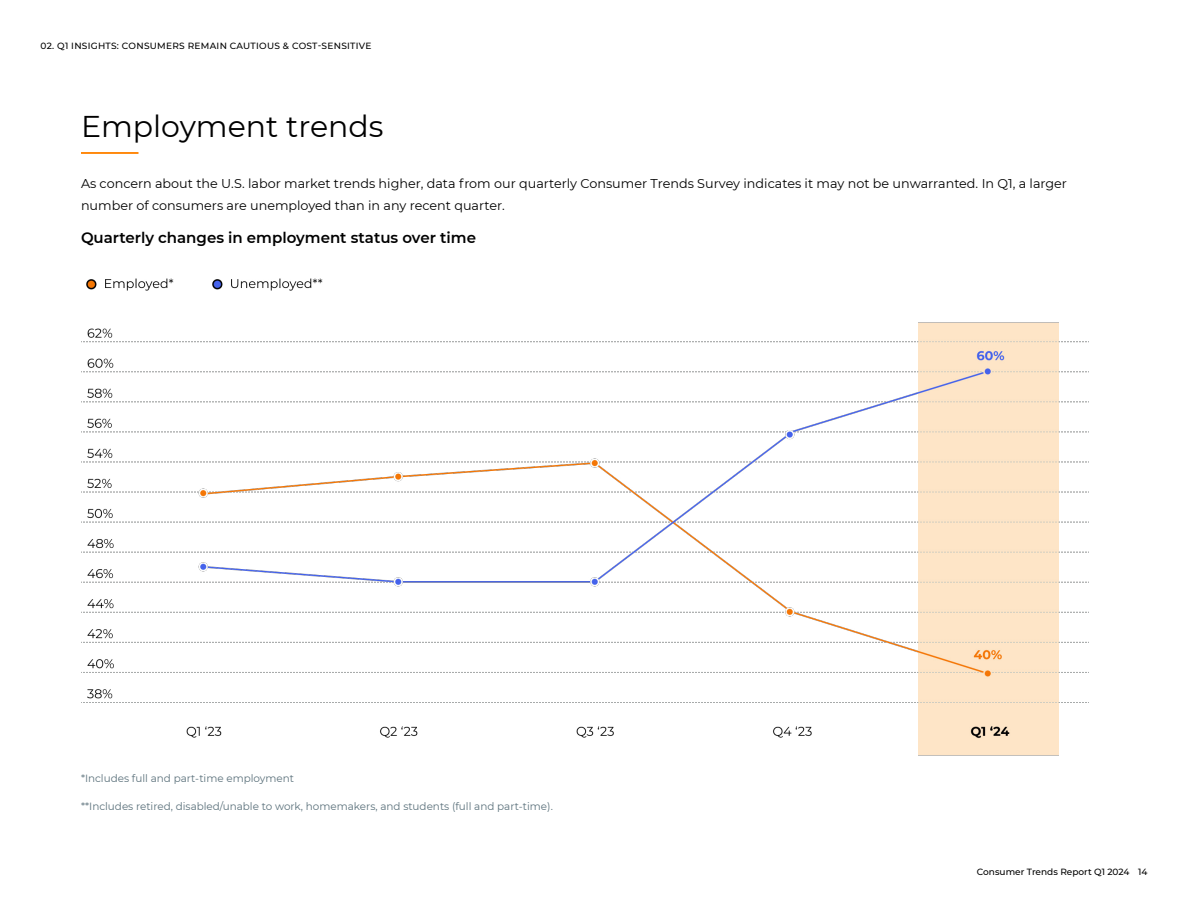
<style>
.page{position:relative;width:1188px;height:918px;background:#fff}
.page>*{position:absolute;margin:0;border:0;box-sizing:border-box;transform-origin:0 0}
.t1{font:30px "Montserrat";color:#000}
.t2{font:600 15px "Montserrat";color:#000}
.t3{font:12.75px/21.8px "Montserrat";color:#000}
.t4{font:10.5px "Montserrat";color:#5b717b}
.t5{font:500 9px "Montserrat";letter-spacing:.02em;color:#000}
.t6{font:500 9px "Montserrat";color:#000}
</style>
<div class="page">
<hr style="left:81px;top:152px;width:57px;height:2px;background:#ff8404">
<img style="left:81px;top:278px;width:1008px;height:478px">
<p class="t5" style="left:41px;top:40px;width:332px">02. Q1 INSIGHTS: CONSUMERS REMAIN CAUTIOUS &amp; COST-SENSITIVE</p>
<h1 class="t1" style="left:81px;top:106px;width:304px">Employment trends</h1>
<p class="t3" style="left:81px;top:173px;width:988px">As concern about the U.S. labor market trends higher, data from our quarterly Consumer Trends Survey indicates it may not be unwarranted. In Q1, a larger number of consumers are unemployed than in any recent quarter.</p>
<p class="t2" style="left:81px;top:227px;width:397px">Quarterly changes in employment status over time</p>
<p class="t4" style="left:81px;top:771px;width:215px">*Includes full and part-time employment</p>
<p class="t4" style="left:81px;top:799px;width:473px">**Includes retired, disabled/unable to work, homemakers, and students (full and part-time).</p>
<p class="t6" style="left:977px;top:865px;width:172px">Consumer Trends Report Q1 2024 14</p>
</div>
